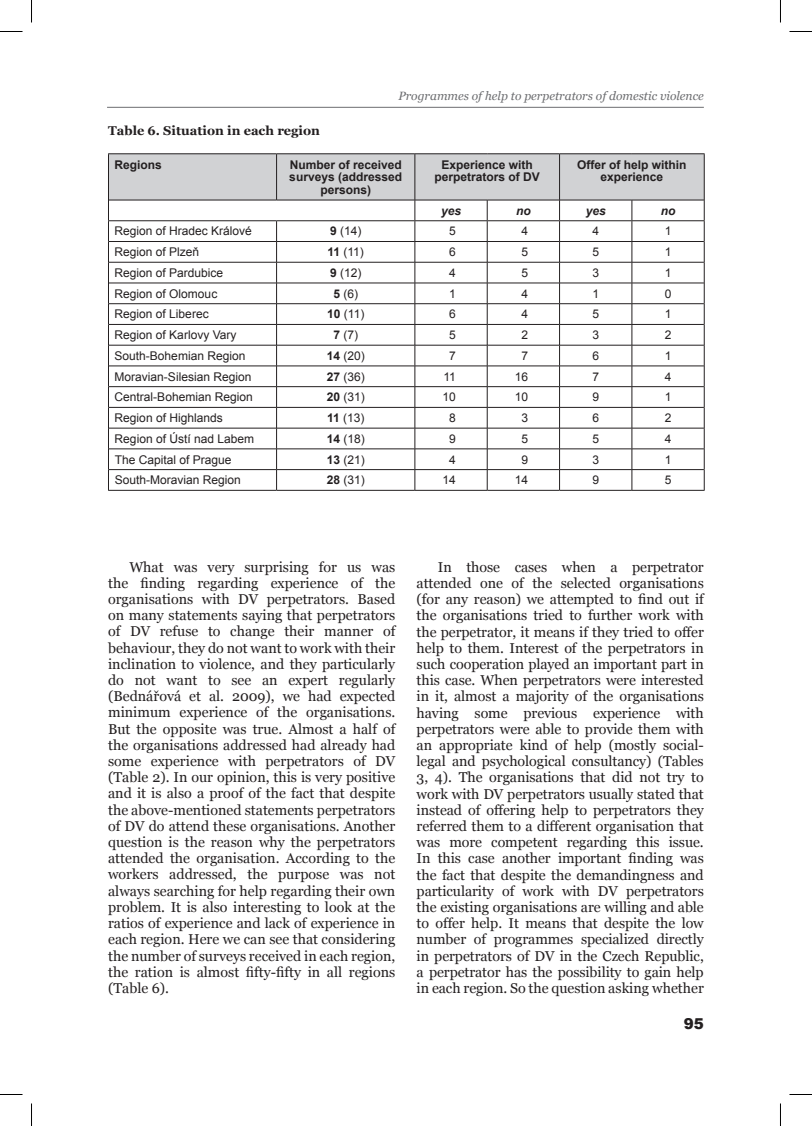
<style>
.page{position:relative;width:812px;height:1126px;background:#fff}
.page>*{position:absolute;margin:0;border:0;box-sizing:border-box;transform-origin:0 0}
.t1{font:900 15px "Arial";color:#231f20}
.t2{font:14.25px/16.2px "Georgia";color:#231f20;text-align:justify}
.t3{font:700 12.75px "Georgia";color:#231f20}
.t4{font:12px "Arial";color:#231f20}
.t5{font:700 12px/12.8px "Arial";color:#231f20;text-align:center}
.t6{font:italic 12px "Georgia";color:#6c6d70}
.t7{font:italic 700 12px "Arial";color:#231f20}
.s1{font-weight:700}
</style>
<div class="page">
<hr style="left:108px;top:153px;width:168px;height:1px;background:#231f20">
<hr style="left:276px;top:153px;width:139px;height:1px;background:#231f20">
<hr style="left:415px;top:153px;width:72px;height:1px;background:#231f20">
<hr style="left:487px;top:153px;width:72px;height:1px;background:#231f20">
<hr style="left:559px;top:153px;width:72px;height:1px;background:#231f20">
<hr style="left:631px;top:153px;width:73px;height:1px;background:#231f20">
<hr style="left:108px;top:490px;width:168px;height:1px;background:#231f20">
<hr style="left:276px;top:490px;width:139px;height:1px;background:#231f20">
<hr style="left:415px;top:490px;width:72px;height:1px;background:#231f20">
<hr style="left:487px;top:490px;width:72px;height:1px;background:#231f20">
<hr style="left:559px;top:490px;width:72px;height:1px;background:#231f20">
<hr style="left:631px;top:490px;width:73px;height:1px;background:#231f20">
<svg style="left:108px;top:154px;width:596px;height:336px"></svg>
<hr style="left:107px;top:107px;width:596px;height:1px;background:#6c6d70">
<svg style="left:0;top:31px;width:22px;height:1px"></svg>
<svg style="left:789px;top:31px;width:22px;height:1px"></svg>
<svg style="left:0;top:1094px;width:22px;height:1px"></svg>
<svg style="left:789px;top:1094px;width:22px;height:1px"></svg>
<svg style="left:31px;top:0;width:1px;height:22px"></svg>
<svg style="left:31px;top:1103px;width:1px;height:23px"></svg>
<svg style="left:780px;top:0;width:1px;height:22px"></svg>
<svg style="left:780px;top:1103px;width:1px;height:23px"></svg>
<p class="t6" style="left:398px;top:90px;width:307px">Programmes of help to perpetrators of domestic violence</p>
<p class="t3" style="left:108px;top:123px;width:213px">Table 6. Situation in each region</p>
<p class="t5" style="left:114px;top:158px;width:49px">Regions</p>
<p class="t5" style="left:289px;top:158px;width:114px">Number of received surveys (addressed persons)</p>
<p class="t5" style="left:434px;top:158px;width:107px">Experience with perpetrators of DV</p>
<p class="t5" style="left:577px;top:158px;width:111px">Offer of help within experience</p>
<p class="t7" style="left:441px;top:203px;width:22px">yes</p>
<p class="t7" style="left:516px;top:203px;width:16px">no</p>
<p class="t7" style="left:585px;top:203px;width:22px">yes</p>
<p class="t7" style="left:660px;top:203px;width:16px">no</p>
<p class="t4" style="left:114px;top:223px;width:139px">Region of Hradec Králové</p>
<p class="t4" style="left:330px;top:223px;width:33px"><span class="s1">9</span> (14)</p>
<p class="t4" style="left:449px;top:223px;width:8px">5</p>
<p class="t4" style="left:521px;top:223px;width:8px">4</p>
<p class="t4" style="left:592px;top:223px;width:8px">4</p>
<p class="t4" style="left:664px;top:223px;width:8px">1</p>
<p class="t4" style="left:114px;top:244px;width:86px">Region of Plzeň</p>
<p class="t4" style="left:327px;top:244px;width:38px"><span class="s1">11</span> (11)</p>
<p class="t4" style="left:449px;top:244px;width:8px">6</p>
<p class="t4" style="left:521px;top:244px;width:8px">5</p>
<p class="t4" style="left:592px;top:244px;width:8px">5</p>
<p class="t4" style="left:664px;top:244px;width:8px">1</p>
<p class="t4" style="left:114px;top:265px;width:110px">Region of Pardubice</p>
<p class="t4" style="left:330px;top:265px;width:33px"><span class="s1">9</span> (12)</p>
<p class="t4" style="left:449px;top:265px;width:8px">4</p>
<p class="t4" style="left:521px;top:265px;width:8px">5</p>
<p class="t4" style="left:592px;top:265px;width:8px">3</p>
<p class="t4" style="left:664px;top:265px;width:8px">1</p>
<p class="t4" style="left:114px;top:286px;width:104px">Region of Olomouc</p>
<p class="t4" style="left:333px;top:286px;width:26px"><span class="s1">5</span> (6)</p>
<p class="t4" style="left:449px;top:286px;width:8px">1</p>
<p class="t4" style="left:521px;top:286px;width:8px">4</p>
<p class="t4" style="left:592px;top:286px;width:8px">1</p>
<p class="t4" style="left:664px;top:286px;width:8px">0</p>
<p class="t4" style="left:114px;top:306px;width:96px">Region of Liberec</p>
<p class="t4" style="left:327px;top:306px;width:39px"><span class="s1">10</span> (11)</p>
<p class="t4" style="left:449px;top:306px;width:8px">6</p>
<p class="t4" style="left:521px;top:306px;width:8px">4</p>
<p class="t4" style="left:592px;top:306px;width:8px">5</p>
<p class="t4" style="left:664px;top:306px;width:8px">1</p>
<p class="t4" style="left:114px;top:327px;width:123px">Region of Karlovy Vary</p>
<p class="t4" style="left:333px;top:327px;width:26px"><span class="s1">7</span> (7)</p>
<p class="t4" style="left:449px;top:327px;width:8px">5</p>
<p class="t4" style="left:521px;top:327px;width:8px">2</p>
<p class="t4" style="left:592px;top:327px;width:8px">3</p>
<p class="t4" style="left:664px;top:327px;width:8px">2</p>
<p class="t4" style="left:114px;top:348px;width:132px">South-Bohemian Region</p>
<p class="t4" style="left:327px;top:348px;width:40px"><span class="s1">14</span> (20)</p>
<p class="t4" style="left:449px;top:348px;width:8px">7</p>
<p class="t4" style="left:521px;top:348px;width:8px">7</p>
<p class="t4" style="left:592px;top:348px;width:8px">6</p>
<p class="t4" style="left:664px;top:348px;width:8px">1</p>
<p class="t4" style="left:115px;top:369px;width:138px">Moravian-Silesian Region</p>
<p class="t4" style="left:327px;top:369px;width:40px"><span class="s1">27</span> (36)</p>
<p class="t4" style="left:443px;top:369px;width:14px">11</p>
<p class="t4" style="left:514px;top:369px;width:15px">16</p>
<p class="t4" style="left:592px;top:369px;width:8px">7</p>
<p class="t4" style="left:664px;top:369px;width:8px">4</p>
<p class="t4" style="left:115px;top:389px;width:140px">Central-Bohemian Region</p>
<p class="t4" style="left:327px;top:389px;width:40px"><span class="s1">20</span> (31)</p>
<p class="t4" style="left:442px;top:389px;width:15px">10</p>
<p class="t4" style="left:514px;top:389px;width:15px">10</p>
<p class="t4" style="left:592px;top:389px;width:8px">9</p>
<p class="t4" style="left:664px;top:389px;width:8px">1</p>
<p class="t4" style="left:115px;top:410px;width:110px">Region of Highlands</p>
<p class="t4" style="left:327px;top:410px;width:39px"><span class="s1">11</span> (13)</p>
<p class="t4" style="left:449px;top:410px;width:8px">8</p>
<p class="t4" style="left:521px;top:410px;width:8px">3</p>
<p class="t4" style="left:592px;top:410px;width:8px">6</p>
<p class="t4" style="left:664px;top:410px;width:8px">2</p>
<p class="t4" style="left:115px;top:431px;width:141px">Region of Ústí nad Labem</p>
<p class="t4" style="left:327px;top:431px;width:40px"><span class="s1">14</span> (18)</p>
<p class="t4" style="left:449px;top:431px;width:8px">9</p>
<p class="t4" style="left:521px;top:431px;width:8px">5</p>
<p class="t4" style="left:592px;top:431px;width:8px">5</p>
<p class="t4" style="left:664px;top:431px;width:8px">4</p>
<p class="t4" style="left:115px;top:452px;width:118px">The Capital of Prague</p>
<p class="t4" style="left:327px;top:452px;width:40px"><span class="s1">13</span> (21)</p>
<p class="t4" style="left:449px;top:452px;width:8px">4</p>
<p class="t4" style="left:521px;top:452px;width:8px">9</p>
<p class="t4" style="left:592px;top:452px;width:8px">3</p>
<p class="t4" style="left:664px;top:452px;width:8px">1</p>
<p class="t4" style="left:115px;top:472px;width:128px">South-Moravian Region</p>
<p class="t4" style="left:327px;top:472px;width:40px"><span class="s1">28</span> (31)</p>
<p class="t4" style="left:442px;top:472px;width:15px">14</p>
<p class="t4" style="left:514px;top:472px;width:15px">14</p>
<p class="t4" style="left:592px;top:472px;width:8px">9</p>
<p class="t4" style="left:664px;top:472px;width:8px">5</p>
<p class="t2" style="left:108px;top:559px;width:289px;text-indent:21px">What was very surprising for us was the finding regarding experience of the organisations with DV perpetrators. Based on many statements saying that perpetrators of DV refuse to change their manner of behaviour, they do not want to work with their inclination to violence, and they particularly do not want to see an expert regularly (Bednářová et al. 2009), we had expected minimum experience of the organisations.<br>But the opposite was true. Almost a half of the organisations addressed had already had some experience with perpetrators of DV (Table 2). In our opinion, this is very positive and it is also a proof of the fact that despite the above-mentioned statements perpetrators of DV do attend these organisations. Another question is the reason why the perpetrators attended the organisation. According to the workers addressed, the purpose was not always searching for help regarding their own problem. It is also interesting to look at the ratios of experience and lack of experience in each region. Here we can see that considering the number of surveys received in each region, the ration is almost fifty-fifty in all regions (Table 6).</p>
<p class="t2" style="left:416px;top:559px;width:289px;text-indent:21px">In those cases when a perpetrator attended one of the selected organisations (for any reason) we attempted to find out if the organisations tried to further work with the perpetrator, it means if they tried to offer help to them. Interest of the perpetrators in such cooperation played an important part in this case. When perpetrators were interested in it, almost a majority of the organisations having some previous experience with perpetrators were able to provide them with an appropriate kind of help (mostly social&shy;legal and psychological consultancy) (Tables 3, 4). The organisations that did not try to work with DV perpetrators usually stated that instead of offering help to perpetrators they referred them to a different organisation that was more competent regarding this issue.<br>In this case another important finding was the fact that despite the demandingness and particularity of work with DV perpetrators the existing organisations are willing and able to offer help. It means that despite the low number of programmes specialized directly in perpetrators of DV in the Czech Republic, a perpetrator has the possibility to gain help in each region. So the question asking whether</p>
<p class="t1" style="left:683px;top:1012px;width:22px">95</p>
</div>
